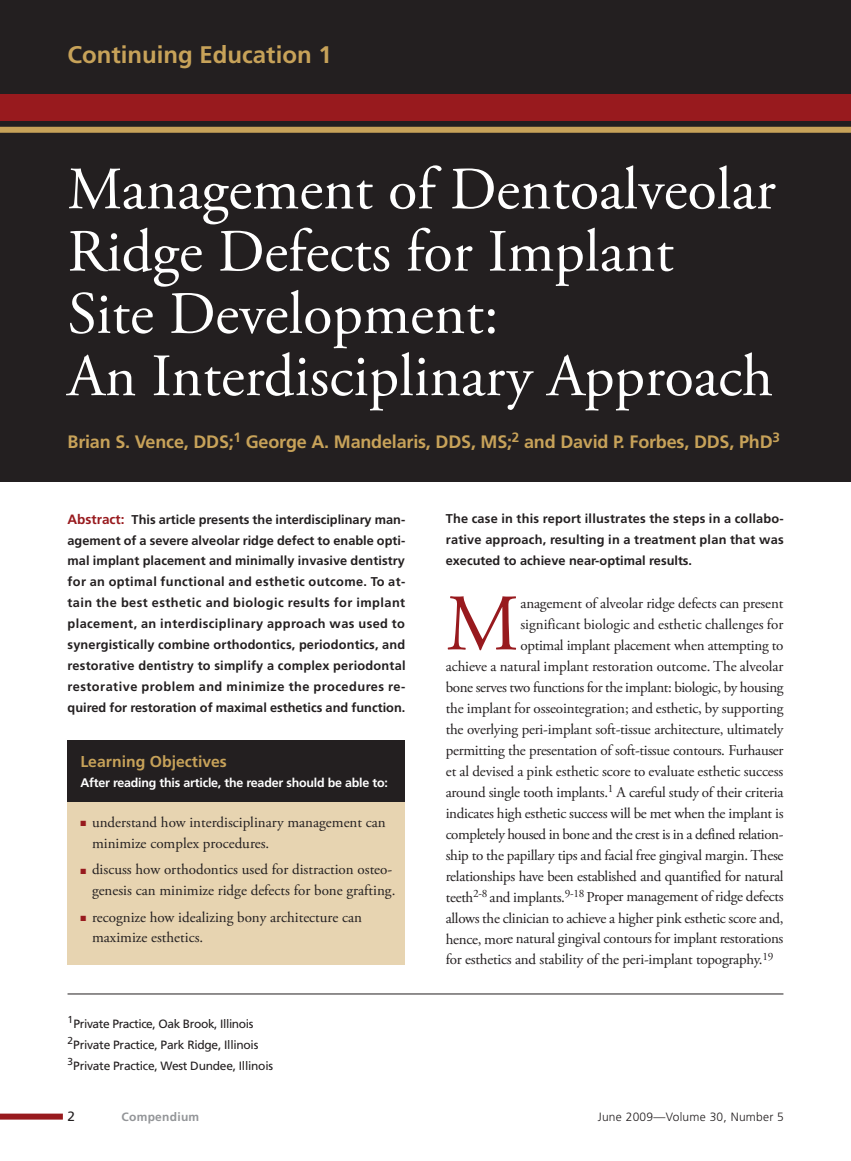
<style>
.page{position:relative;width:851px;height:1161px;background:#fff}
.page>*{position:absolute;margin:0;border:0;box-sizing:border-box;transform-origin:0 0}
.t1{font:80.25px "Adobe Garamond Pro";color:#981a1e}
.t2{font:60px/62.2px "Adobe Garamond Pro";color:#fff}
.t3{font:700 24px "Frutiger LT Std";color:#c7a259}
.t4{font:700 18px "Frutiger LT Std";letter-spacing:-.01em;color:#c7a259}
.t5{font:700 15.75px "Frutiger LT Std";color:#c7a259}
.t6{font:15px/20.7px "Adobe Garamond Pro";letter-spacing:-.015em;color:#231f20}
.t7{font:13.5px "Frutiger LT Std";color:#231f20}
.t8{font:700 12.75px/21px "Frutiger LT Std";color:#231f20;text-align:justify}
.t9{font:700 12.45px "Frutiger LT Std";letter-spacing:-.015em;color:#fff}
.t10{font:12px/21px "Frutiger LT Std";letter-spacing:-.02em;color:#231f20}
.t11{font:300 12px "Frutiger LT Std";letter-spacing:.02em;color:#231f20}
.t12{font:700 12px "Frutiger LT Std";letter-spacing:.02em;color:#939598}
.s1{font-size:13.5px;color:#981a1e}
.s2{color:#981a1e}
</style>
<div class="page">
<div style="left:0;top:1114px;width:63px;height:6px;background:#981a1e"></div>
<hr style="left:68px;top:994px;width:715px;height:1px;background:#231f20">
<div style="left:0;top:0;width:850px;height:482px;background:#231f20"></div>
<div style="left:0;top:94px;width:850px;height:27px;background:#981a1e"></div>
<div style="left:0;top:127px;width:850px;height:6px;background:#c7a259"></div>
<div style="left:68px;top:802px;width:337px;height:163px;background:#e7d4b1"></div>
<div style="left:68px;top:740px;width:337px;height:62px;background:#231f20"></div>
<h3 class="t3" style="left:68px;top:45px;width:266px">Continuing Education 1</h3>
<h2 class="t2" style="left:68px;top:163px;width:709px">Management of Dentoalveolar<br>Ridge Defects for Implant<br>Site Development:<br>An Interdisciplinary Approach</h2>
<p class="t4" style="left:68px;top:434px;width:713px">Brian S. Vence, DDS;<sup>1</sup> George A. Mandelaris, DDS, MS;<sup>2</sup> and David P. Forbes, DDS, PhD<sup>3</sup></p>
<p class="t8" style="left:67px;top:510px;width:339px"><span class="s1">Abstract:</span> This article presents the interdisciplinary man&shy;agement of a severe alveolar ridge defect to enable opti&shy;mal implant placement and minimally invasive dentistry for an optimal functional and esthetic outcome. To at&shy;tain the best esthetic and biologic results for implant placement, an interdisciplinary approach was used to synergistically combine orthodontics, periodontics, and restorative dentistry to simplify a complex periodontal restorative problem and minimize the procedures re&shy;quired for restoration of maximal esthetics and function.</p>
<p class="t8" style="left:445px;top:510px;width:339px">The case in this report illustrates the steps in a collabo&shy;rative approach, resulting in a treatment plan that was executed to achieve near-optimal results.</p>
<h1 class="t1" style="left:446px;top:592px;width:75px">M</h1>
<p class="t6" style="left:520px;top:594px;width:264px">anagement of alveolar ridge defects can present</p>
<p class="t6" style="left:520px;top:615px;width:264px">significant biologic and esthetic challenges for</p>
<p class="t6" style="left:520px;top:636px;width:264px">optimal implant placement when attempting to</p>
<p class="t6" style="left:445px;top:657px;width:339px">achieve a natural implant restoration outcome. The alveolar</p>
<p class="t6" style="left:445px;top:678px;width:339px">bone serves two functions for the implant: biologic, by housing</p>
<p class="t6" style="left:445px;top:699px;width:339px">the implant for osseointegration; and esthetic, by supporting</p>
<p class="t6" style="left:445px;top:720px;width:339px">the overlying peri-implant soft-tissue architecture, ultimately</p>
<p class="t6" style="left:445px;top:741px;width:339px">permitting the presentation of soft-tissue contours. Furhauser</p>
<p class="t6" style="left:445px;top:762px;width:339px">et al devised a pink esthetic score to evaluate esthetic success</p>
<p class="t6" style="left:445px;top:783px;width:339px">around single tooth implants.<sup>1</sup> A careful study of their criteria</p>
<p class="t6" style="left:445px;top:804px;width:339px">indicates high esthetic success will be met when the implant is</p>
<p class="t6" style="left:445px;top:825px;width:339px">completely housed in bone and the crest is in a defined relation-</p>
<p class="t6" style="left:445px;top:846px;width:339px">ship to the papillary tips and facial free gingival margin. These</p>
<p class="t6" style="left:445px;top:867px;width:339px">relationships have been established and quantified for natural</p>
<p class="t6" style="left:445px;top:888px;width:339px">teeth<sup>2-8</sup> and implants.<sup>9-18</sup> Proper management of ridge defects</p>
<p class="t6" style="left:445px;top:909px;width:339px">allows the clinician to achieve a higher pink esthetic score and,</p>
<p class="t6" style="left:445px;top:930px;width:339px">hence, more natural gingival contours for implant restorations</p>
<p class="t6" style="left:445px;top:951px;width:329px">for esthetics and stability of the peri-implant topography.<sup>19</sup></p>
<p class="t5" style="left:80px;top:755px;width:148px">Learning Objectives</p>
<p class="t9" style="left:80px;top:777px;width:309px">After reading this article, the reader should be able to:</p>
<p class="t6" style="left:92px;top:813px;width:295px;text-indent:-12px"><span class="s2">■</span> understand how interdisciplinary management can minimize complex procedures.</p>
<p class="t6" style="left:80px;top:860px;width:316px;text-align:right"><span class="s2">■</span> discuss how orthodontics used for distraction osteo&shy;genesis can minimize ridge defects for bone grafting.</p>
<p class="t6" style="left:92px;top:908px;width:271px;text-indent:-12px"><span class="s2">■</span> recognize how idealizing bony architecture can maximize esthetics.</p>
<p class="t10" style="left:68px;top:1014px;width:207px"><sup>1</sup>Private Practice, Oak Brook, Illinois<br><sup>2</sup>Private Practice, Park Ridge, Illinois<br><sup>3</sup>Private Practice, West Dundee, Illinois</p>
<p class="t7" style="left:68px;top:1111px;width:9px">2</p>
<p class="t12" style="left:122px;top:1112px;width:79px">Compendium</p>
<p class="t11" style="left:597px;top:1112px;width:188px">June 2009—Volume 30, Number 5</p>
</div>
